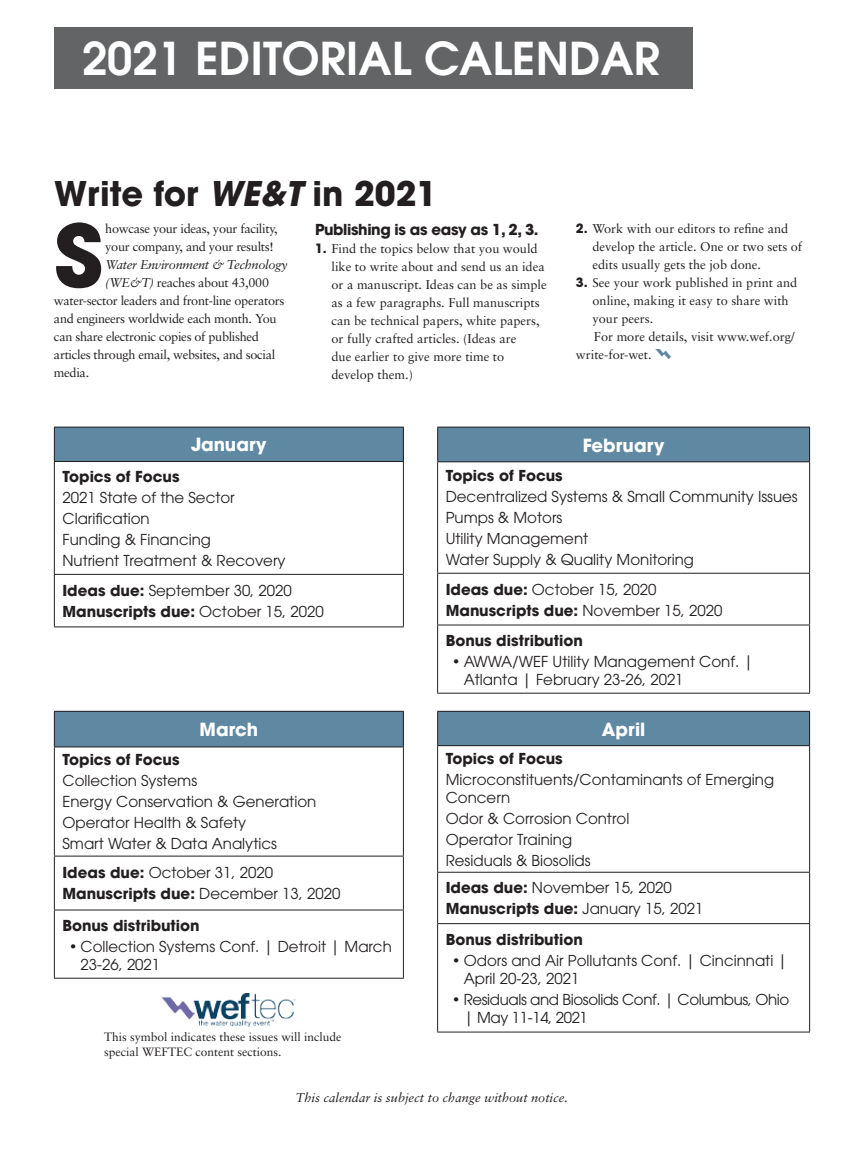
<style>
.page{position:relative;width:864px;height:1175px;background:#fff}
.page>*{position:absolute;margin:0;border:0;box-sizing:border-box;transform-origin:0 0}
.t1{font:700 85.65px "Avant Garde LT";color:#231f20}
.t2{font:600 45px "Avant Garde LT";color:#fff}
.t3{font:700 33.75px "Avant Garde LT";color:#231f20}
.t4{font:700 18px "Avant Garde LT";color:#fff}
.t5{font:15px/21px "Avant Garde LT";color:#231f20}
.t6{font:700 15px "Avant Garde LT";color:#231f20}
.t7{font:15px/18px "Avant Garde LT";letter-spacing:-.025em;color:#231f20}
.t8{font:700 15px "Avant Garde LT";letter-spacing:-.025em;color:#231f20}
.t9{font:12.75px/18px "Sabon LT";color:#231f20}
.t10{font:12.75px/18px "Sabon LT";letter-spacing:-.025em;color:#231f20}
.t11{font:italic 12.75px "Sabon LT";color:#231f20}
.t12{font:italic 12.75px "Sabon LT";letter-spacing:-.025em;color:#231f20}
.t13{font:12px/14.4px "Sabon LT";color:#231f20}
.s1{font-style:italic}
.s2{font-family:"Avant Garde LT";font-weight:700}
.s3{font-family:"WE Ftype";color:#5f89a2}
.s4{font-weight:700}
</style>
<div class="page">
<div style="left:54px;top:27px;width:639px;height:62px;background:#636466"></div>
<div style="left:54px;top:427px;width:349px;height:34px;background:#5f89a2"></div>
<hr style="left:54px;top:427px;width:350px;height:1px;background:#231f20">
<hr style="left:54px;top:427px;width:1px;height:34px;background:#231f20">
<hr style="left:403px;top:427px;width:1px;height:34px;background:#231f20">
<hr style="left:54px;top:461px;width:350px;height:1px;background:#231f20">
<hr style="left:54px;top:462px;width:1px;height:112px;background:#231f20">
<hr style="left:403px;top:462px;width:1px;height:112px;background:#231f20">
<hr style="left:54px;top:574px;width:350px;height:1px;background:#231f20">
<hr style="left:54px;top:574px;width:1px;height:52px;background:#231f20">
<hr style="left:403px;top:574px;width:1px;height:52px;background:#231f20">
<hr style="left:54px;top:626px;width:350px;height:1px;background:#231f20">
<div style="left:438px;top:427px;width:372px;height:35px;background:#5f89a2"></div>
<hr style="left:437px;top:427px;width:373px;height:1px;background:#231f20">
<hr style="left:437px;top:427px;width:1px;height:34px;background:#231f20">
<hr style="left:809px;top:427px;width:1px;height:34px;background:#231f20">
<hr style="left:437px;top:461px;width:373px;height:1px;background:#231f20">
<hr style="left:437px;top:462px;width:1px;height:111px;background:#231f20">
<hr style="left:809px;top:462px;width:1px;height:111px;background:#231f20">
<hr style="left:437px;top:573px;width:373px;height:1px;background:#231f20">
<hr style="left:437px;top:573px;width:1px;height:51px;background:#231f20">
<hr style="left:809px;top:573px;width:1px;height:51px;background:#231f20">
<hr style="left:437px;top:624px;width:373px;height:1px;background:#231f20">
<hr style="left:437px;top:625px;width:1px;height:68px;background:#231f20">
<hr style="left:809px;top:625px;width:1px;height:68px;background:#231f20">
<hr style="left:437px;top:693px;width:373px;height:1px;background:#231f20">
<div style="left:54px;top:711px;width:349px;height:36px;background:#5f89a2"></div>
<hr style="left:54px;top:711px;width:350px;height:1px;background:#231f20">
<hr style="left:54px;top:711px;width:1px;height:35px;background:#231f20">
<hr style="left:403px;top:711px;width:1px;height:35px;background:#231f20">
<hr style="left:54px;top:746px;width:350px;height:1px;background:#231f20">
<hr style="left:54px;top:747px;width:1px;height:108px;background:#231f20">
<hr style="left:403px;top:747px;width:1px;height:108px;background:#231f20">
<hr style="left:54px;top:855px;width:350px;height:1px;background:#231f20">
<hr style="left:54px;top:856px;width:1px;height:53px;background:#231f20">
<hr style="left:403px;top:856px;width:1px;height:53px;background:#231f20">
<hr style="left:54px;top:909px;width:350px;height:1px;background:#231f20">
<hr style="left:54px;top:910px;width:1px;height:67px;background:#231f20">
<hr style="left:403px;top:910px;width:1px;height:67px;background:#231f20">
<hr style="left:54px;top:977px;width:350px;height:1px;background:#231f20">
<div style="left:438px;top:711px;width:372px;height:34px;background:#5f89a2"></div>
<hr style="left:437px;top:711px;width:373px;height:1px;background:#231f20">
<hr style="left:437px;top:711px;width:1px;height:34px;background:#231f20">
<hr style="left:809px;top:711px;width:1px;height:34px;background:#231f20">
<hr style="left:437px;top:745px;width:373px;height:1px;background:#231f20">
<hr style="left:437px;top:746px;width:1px;height:126px;background:#231f20">
<hr style="left:809px;top:746px;width:1px;height:126px;background:#231f20">
<hr style="left:437px;top:872px;width:373px;height:1px;background:#231f20">
<hr style="left:437px;top:872px;width:1px;height:51px;background:#231f20">
<hr style="left:809px;top:872px;width:1px;height:51px;background:#231f20">
<hr style="left:437px;top:923px;width:373px;height:1px;background:#231f20">
<hr style="left:437px;top:924px;width:1px;height:107px;background:#231f20">
<hr style="left:809px;top:924px;width:1px;height:107px;background:#231f20">
<hr style="left:437px;top:1031px;width:373px;height:1px;background:#231f20">
<img style="left:161px;top:993px;width:134px;height:33px">
<h2 class="t2" style="left:82px;top:29px;width:579px">2021 EDITORIAL CALENDAR</h2>
<h3 class="t3" style="left:54px;top:171px;width:385px">Write for <span class="s1">WE&amp;T</span> in 2021</h3>
<h1 class="t1" style="left:54px;top:200px;width:51px">S</h1>
<p class="t10" style="left:105px;top:219px;width:174px">howcase your ideas, your facility, your company, and your results!</p>
<p class="t8" style="left:315px;top:220px;width:225px">Publishing is as easy as 1, 2, 3.</p>
<p class="t9" style="left:331px;top:239px;width:217px;text-indent:-16px"><span class="s2">1.</span> Find the topics below that you would like to write about and send us an idea or a manuscript. Ideas can be as simple as a few paragraphs. Full manuscripts can be technical papers, white papers, or fully crafted articles. (Ideas are<br>due earlier to give more time to develop them.)</p>
<p class="t12" style="left:105px;top:257px;width:184px">Water Environment &amp; Technology</p>
<p class="t10" style="left:105px;top:273px;width:165px"><span class="s1">(WE&amp;T)</span> reaches about 43,000</p>
<p class="t10" style="left:54px;top:291px;width:232px">water-sector leaders and front-line operators</p>
<p class="t10" style="left:54px;top:309px;width:224px">and engineers worldwide each month. You</p>
<p class="t10" style="left:54px;top:327px;width:207px">can share electronic copies of published</p>
<p class="t10" style="left:54px;top:345px;width:223px">articles through email, websites, and social</p>
<p class="t9" style="left:54px;top:363px;width:37px">media.</p>
<p class="t4" style="left:191px;top:433px;width:77px">January</p>
<p class="t9" style="left:592px;top:220px;width:211px;text-indent:-16px"><span class="s2">2.</span> Work with our editors to refine and develop the article. One or two sets of edits usually gets the job done.</p>
<p class="t9" style="left:576px;top:274px;width:223px"><span class="s2">3.</span> See your work published in print and</p>
<p class="t9" style="left:592px;top:292px;width:198px">online, making it easy to share with</p>
<p class="t9" style="left:592px;top:310px;width:62px">your peers.</p>
<p class="t9" style="left:594px;top:328px;width:202px">For more details, visit www.wef.org/</p>
<p class="t9" style="left:576px;top:346px;width:98px">write-for-wet. <span class="s3">1</span></p>
<p class="t4" style="left:583px;top:433px;width:83px">February</p>
<p class="t6" style="left:62px;top:466px;width:119px">Topics of Focus</p>
<p class="t5" style="left:62px;top:487px;width:225px">2021 State of the Sector<br>Clarification<br>Funding &amp; Financing<br>Nutrient Treatment &amp; Recovery</p>
<p class="t5" style="left:62px;top:580px;width:263px"><span class="s4">Ideas due:</span> September 30, 2020<br><span class="s4">Manuscripts due:</span> October 15, 2020</p>
<p class="t6" style="left:446px;top:466px;width:119px">Topics of Focus</p>
<p class="t5" style="left:446px;top:486px;width:354px">Decentralized Systems &amp; Small Community Issues<br>Pumps &amp; Motors<br>Utility Management<br>Water Supply &amp; Quality Monitoring</p>
<p class="t5" style="left:446px;top:578px;width:278px"><span class="s4">Ideas due:</span> October 15, 2020<br><span class="s4">Manuscripts due:</span> November 15, 2020</p>
<p class="t6" style="left:446px;top:630px;width:139px">Bonus distribution</p>
<p class="t5" style="left:464px;top:652px;width:291px;line-height:18px;text-indent:-11px">• AWWA/WEF Utility Management Conf. |<br>Atlanta | February 23-26, 2021</p>
<p class="t4" style="left:200px;top:718px;width:60px">March</p>
<p class="t4" style="left:602px;top:717px;width:45px">April</p>
<p class="t6" style="left:62px;top:750px;width:119px">Topics of Focus</p>
<p class="t5" style="left:62px;top:770px;width:255px">Collection Systems<br>Energy Conservation &amp; Generation<br>Operator Health &amp; Safety<br>Smart Water &amp; Data Analytics</p>
<p class="t5" style="left:62px;top:862px;width:279px"><span class="s4">Ideas due:</span> October 31, 2020<br><span class="s4">Manuscripts due:</span> December 13, 2020</p>
<p class="t6" style="left:62px;top:915px;width:139px">Bonus distribution</p>
<p class="t5" style="left:80px;top:937px;width:313px;line-height:18px;text-indent:-11px">• Collection Systems Conf. | Detroit | March<br>23-26, 2021</p>
<p class="t6" style="left:446px;top:748px;width:119px">Topics of Focus</p>
<p class="t5" style="left:446px;top:770px;width:330px;line-height:18px">Microconstituents/Contaminants of Emerging<br>Concern</p>
<p class="t5" style="left:446px;top:808px;width:185px">Odor &amp; Corrosion Control<br>Operator Training<br>Residuals &amp; Biosolids</p>
<p class="t5" style="left:446px;top:877px;width:259px"><span class="s4">Ideas due:</span> November 15, 2020<br><span class="s4">Manuscripts due:</span> January 15, 2021</p>
<p class="t6" style="left:446px;top:929px;width:139px">Bonus distribution</p>
<p class="t5" style="left:464px;top:951px;width:325px;line-height:18px;text-indent:-11px">• Odors and Air Pollutants Conf. | Cincinnati |<br>April 20-23, 2021</p>
<p class="t7" style="left:464px;top:990px;width:327px;text-indent:-11px">• Residuals and Biosolids Conf. | Columbus, Ohio | May 11-14, 2021</p>
<p class="t13" style="left:104px;top:1029px;width:239px">This symbol indicates these issues will include special WEFTEC content sections.</p>
<p class="t11" style="left:296px;top:1090px;width:274px">This calendar is subject to change without notice.</p>
</div>
